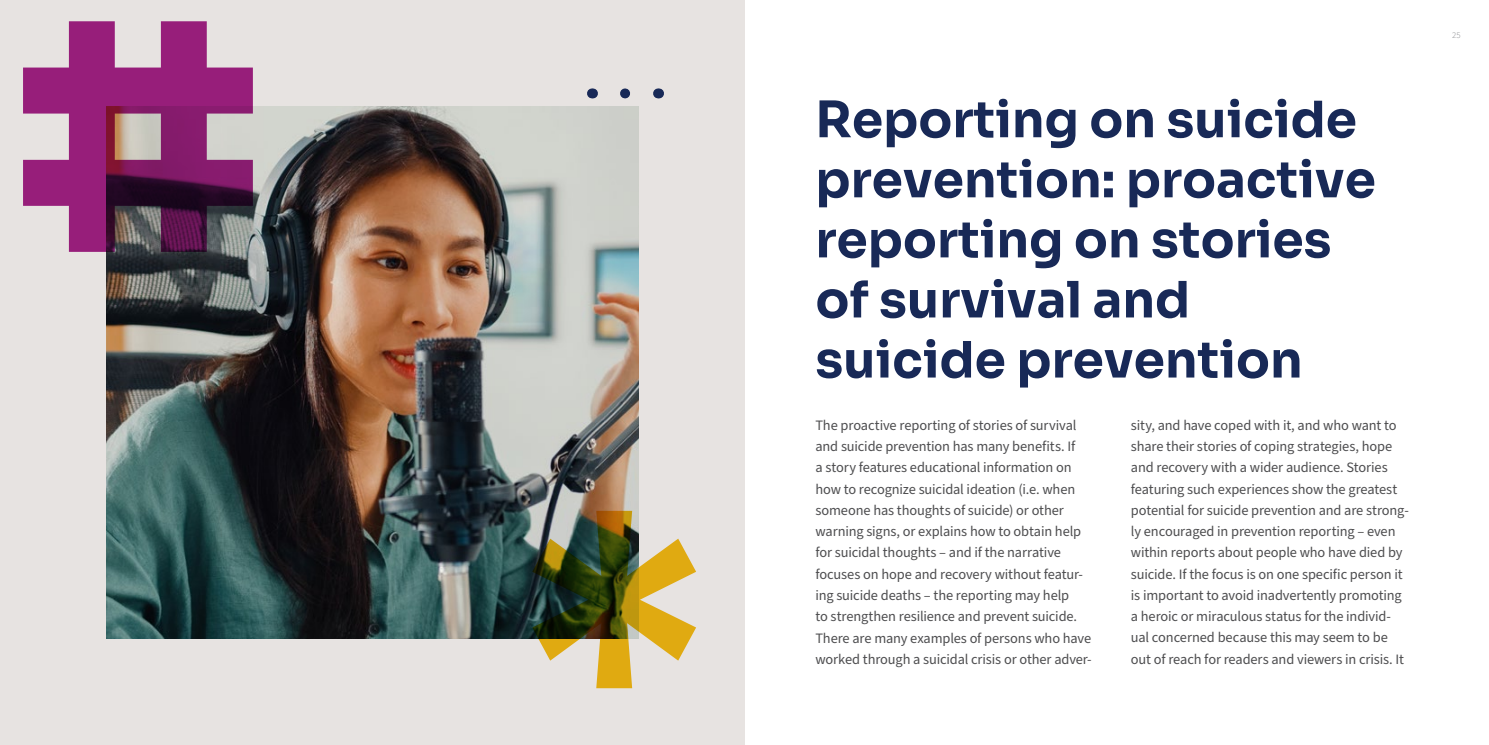
<style>
.page{position:relative;width:1489px;height:745px;background:#fff}
.page>*{position:absolute;margin:0;border:0;box-sizing:border-box;transform-origin:0 0}
.t1{font:700 50px/60px "Sora";color:#182957}
.t2{font:14.38px/21.2px "Source Sans Pro";letter-spacing:-.01em;color:#4d4d4f}
.t3{font:300 8.75px "Source Sans Pro";color:#808285}
</style>
<div class="page">
<div style="left:0;top:0;width:744px;height:744px;background:#e7e3e1"></div>
<svg style="left:625px;top:88px;width:5px;height:10px"></svg>
<img style="left:106px;top:106px;width:532px;height:532px">
<svg style="left:532px;top:510px;width:164px;height:177px"></svg>
<svg style="left:23px;top:21px;width:230px;height:231px"></svg>
<h1 class="t1" style="left:815px;top:85px;width:562px">Reporting on suicide prevention: proactive reporting on stories of survival and suicide prevention</h1>
<p class="t2" style="left:815px;top:414px;width:278px">The proactive reporting of stories of survival and suicide prevention has many benefits. If<br>a story features educational information on how to recognize suicidal ideation (i.e. when someone has thoughts of suicide) or other warning signs, or explains how to obtain help for suicidal thoughts – and if the narrative focuses on hope and recovery without featur&shy;ing suicide deaths – the reporting may help<br>to strengthen resilience and prevent suicide.<br>There are many examples of persons who have worked through a suicidal crisis or other adver-</p>
<p class="t2" style="left:1130px;top:414px;width:279px">sity, and have coped with it, and who want to share their stories of coping strategies, hope and recovery with a wider audience. Stories featuring such experiences show the greatest potential for suicide prevention and are strong&shy;ly encouraged in prevention reporting – even within reports about people who have died by suicide. If the focus is on one specific person it is important to avoid inadvertently promoting a heroic or miraculous status for the individ&shy;ual concerned because this may seem to be out of reach for readers and viewers in crisis. It</p>
<p class="t3" style="left:1451px;top:29px;width:10px">25</p>
</div>
